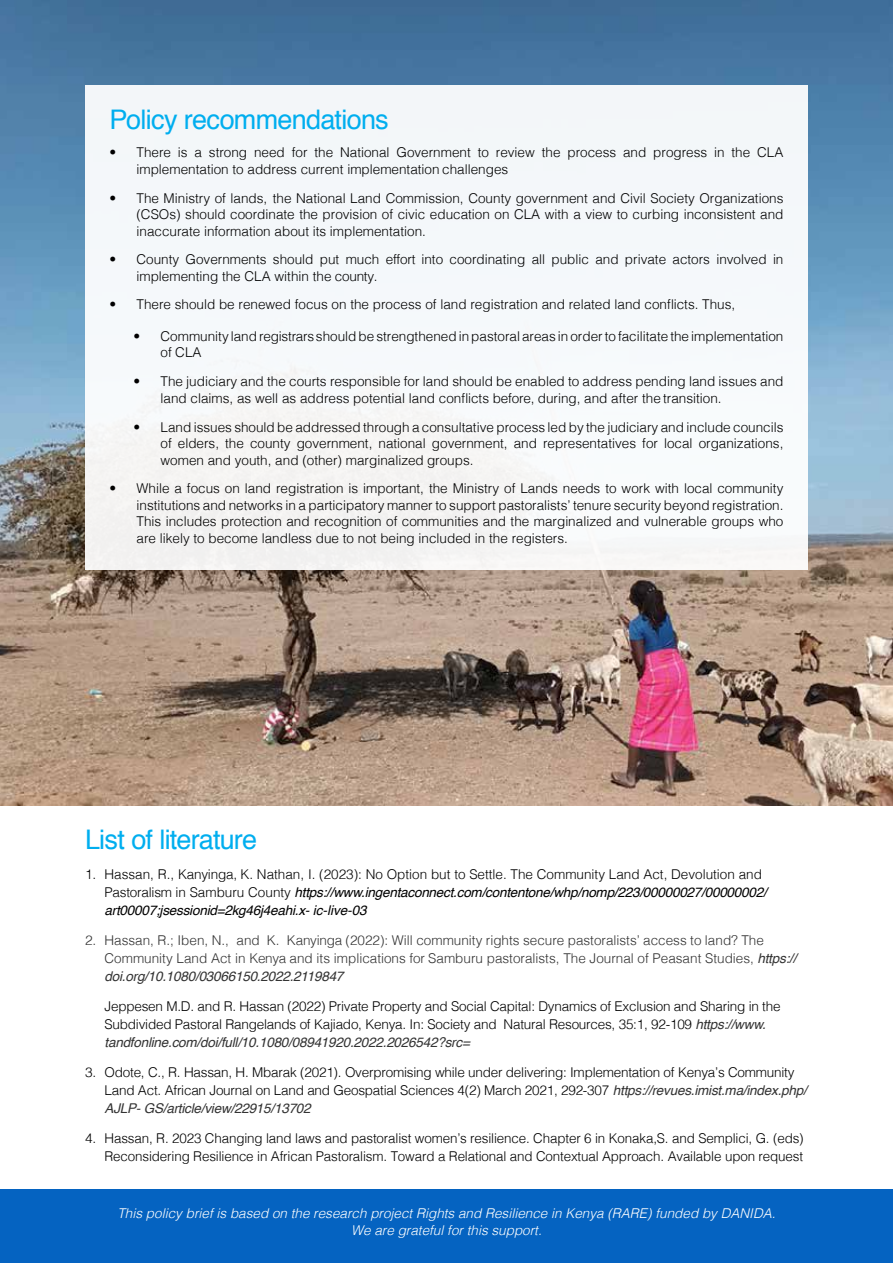
<style>
.page{position:relative;width:893px;height:1263px;background:#fff}
.page>*{position:absolute;margin:0;border:0;box-sizing:border-box;transform-origin:0 0}
.t1{font:27px "Helvetica";letter-spacing:-.025em;color:#00aeef}
.t2{font:300 13.5px/16.5px "Helvetica";color:#000}
.t3{font:300 13.5px/18px "Helvetica";color:#333}
.t4{font:italic 300 13.5px/16.5px "Helvetica";color:#fff;text-align:center}
.s1{font-weight:400;font-style:italic}
.s2{font-weight:400;font-style:italic;color:#333}
</style>
<div class="page">
<img style="left:0;top:0;width:893px;height:806px">
<div style="left:0;top:1189px;width:893px;height:74px;background:#0563c1"></div>
<div style="left:85px;top:85px;width:723px;height:485px;background:#f5f7fa"></div>
<h1 class="t1" style="left:109px;top:98px;width:281px">Policy recommendations</h1>
<p class="t2" style="left:136px;top:143px;width:648px;text-indent:-27px">• There is a strong need for the National Government to review the process and progress in the CLA implementation to address current implementation challenges</p>
<p class="t2" style="left:136px;top:189px;width:648px;text-align:justify;text-indent:-27px">• The Ministry of lands, the National Land Commission, County government and Civil Society Organizations (CSOs) should coordinate the provision of civic education on CLA with a view to curbing inconsistent and inaccurate information about its implementation.</p>
<p class="t2" style="left:136px;top:250px;width:648px;text-indent:-27px">• County Governments should put much effort into coordinating all public and private actors involved in implementing the CLA within the county.</p>
<p class="t2" style="left:109px;top:295px;width:627px">• There should be renewed focus on the process of land registration and related land conflicts. Thus,</p>
<p class="t2" style="left:160px;top:326px;width:624px;text-indent:-27px">• Community land registrars should be strengthened in pastoral areas in order to facilitate the implementation of CLA</p>
<p class="t2" style="left:160px;top:372px;width:624px;text-indent:-27px">• The judiciary and the courts responsible for land should be enabled to address pending land issues and land claims, as well as address potential land conflicts before, during, and after the transition.</p>
<p class="t2" style="left:160px;top:418px;width:624px;text-align:justify;text-indent:-27px">• Land issues should be addressed through a consultative process led by the judiciary and include councils of elders, the county government, national government, and representatives for local organizations, women and youth, and (other) marginalized groups.</p>
<p class="t2" style="left:136px;top:479px;width:648px;text-align:justify;text-indent:-27px">• While a focus on land registration is important, the Ministry of Lands needs to work with local community institutions and networks in a participatory manner to support pastoralists’ tenure security beyond registration.<br>This includes protection and recognition of communities and the marginalized and vulnerable groups who are likely to become landless due to not being included in the registers.</p>
<h1 class="t1" style="left:85px;top:819px;width:173px">List of literature</h1>
<p class="t2" style="left:105px;top:864px;width:664px;line-height:18px;text-indent:-20px">1. Hassan, R., Kanyinga, K. Nathan, I. (2023): No Option but to Settle. The Community Land Act, Devolution and<br>Pastoralism in Samburu County <span class="s1">https://www.ingentaconnect.com/contentone/whp/nomp/223/00000027/00000002/ art00007;jsessionid=2kg46j4eahi.x- ic-live-03</span></p>
<p class="t3" style="left:105px;top:930px;width:693px;text-indent:-20px">2. Hassan, R.; Iben, N., and K. Kanyinga (2022): Will community rights secure pastoralists’ access to land? The<br>Community Land Act in Kenya and its implications for Samburu pastoralists, The Journal of Peasant Studies, <span class="s1">https:// doi.org/10.1080/03066150.2022.2119847</span></p>
<p class="t2" style="left:105px;top:996px;width:677px;line-height:18px">Jeppesen M.D. and R. Hassan (2022) Private Property and Social Capital: Dynamics of Exclusion and Sharing in the<br>Subdivided Pastoral Rangelands of Kajiado, Kenya. In: Society and Natural Resources, 35:1, 92-109 <span class="s2">https://www. tandfonline.com/doi/full/10.1080/08941920.2022.2026542?src=</span></p>
<p class="t2" style="left:105px;top:1062px;width:704px;line-height:18px;text-indent:-20px">3. Odote, C., R. Hassan, H. Mbarak (2021). Overpromising while under delivering: Implementation of Kenya’s Community<br>Land Act. African Journal on Land and Geospatial Sciences 4(2) March 2021, 292-307 <span class="s2">https://revues.imist.ma/index.php/<br>AJLP- GS/article/view/22915/13702</span></p>
<p class="t2" style="left:85px;top:1128px;width:720px;line-height:18px;text-align:right">4. Hassan, R. 2023 Changing land laws and pastoralist women’s resilience. Chapter 6 in Konaka,S. and Semplici, G. (eds)<br>Reconsidering Resilience in African Pastoralism. Toward a Relational and Contextual Approach. Available upon request</p>
<p class="t4" style="left:117px;top:1204px;width:659px">This policy brief is based on the research project Rights and Resilience in Kenya (RARE) funded by DANIDA.<br>We are grateful for this support.</p>
</div>
